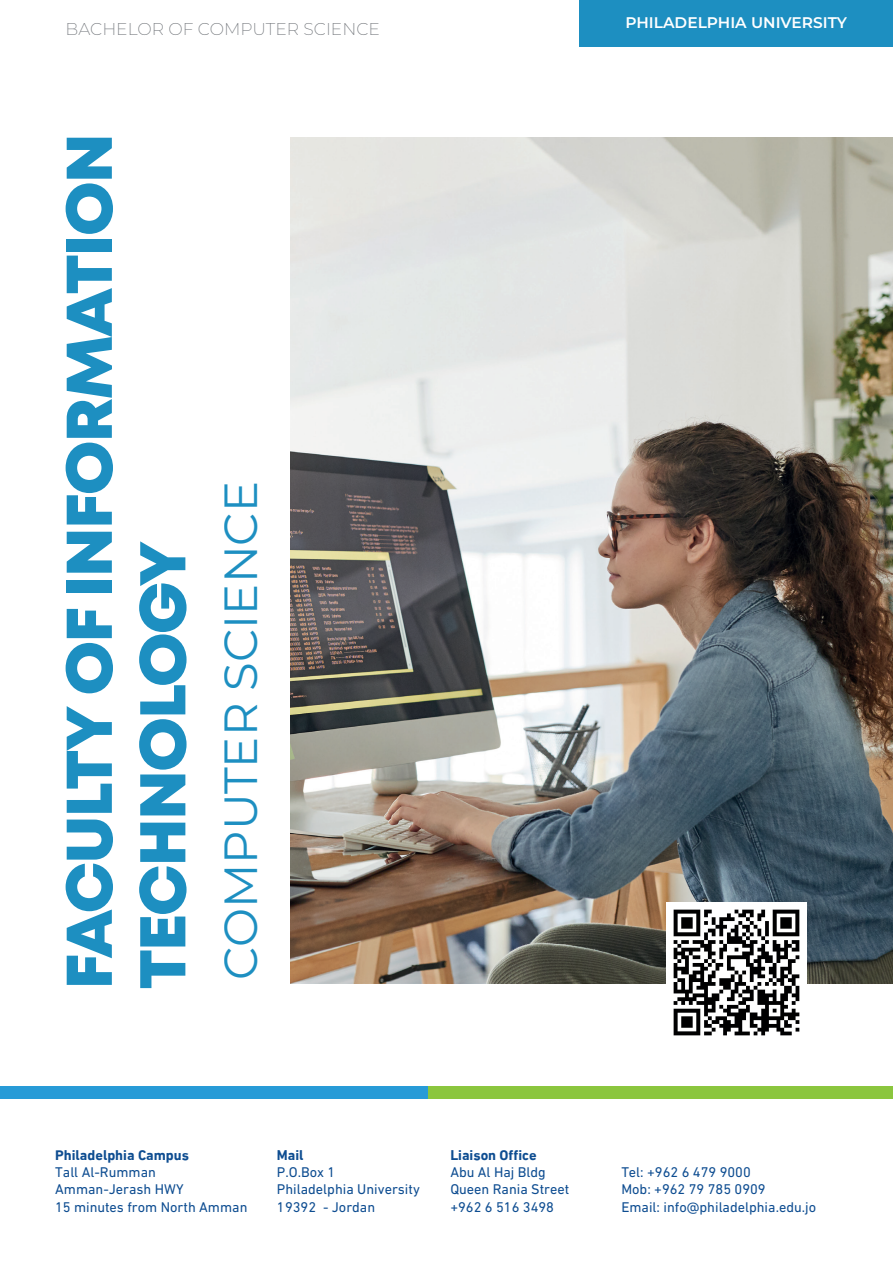
<style>
.page{position:relative;width:893px;height:1263px;background:#fff}
.page>*{position:absolute;margin:0;border:0;box-sizing:border-box;transform-origin:0 0}
.t1{font:800 64.5px/73.5px "Mont Demo";letter-spacing:-.025em;color:#1d8fc1}
.t2{font:46.5px "Montserrat";color:#1d8fc1}
.t3{font:200 17.1px "Montserrat";color:#6c7075}
.t4{font:600 15.45px "Montserrat";color:#fff}
.t5{font:14.4px/17.2px "DIN Next Arabic";color:#0e4d91}
.t6{font:700 14.4px "DIN Next LT Arabic";color:#0e4d91}
</style>
<div class="page">
<div style="left:0;top:1086px;width:893px;height:12px;background:#8bc63e"></div>
<div style="left:0;top:1086px;width:428px;height:12px;background:#279bd7"></div>
<div style="left:579px;top:0;width:314px;height:47px;background:#1d8fc1"></div>
<img style="left:290px;top:138px;width:603px;height:845px">
<img style="left:666px;top:903px;width:140px;height:133px">
<p class="t3" style="left:66px;top:17px;width:316px">BACHELOR OF COMPUTER SCIENCE</p>
<h1 class="t1" style="left:56px;top:989px;width:857px;rotate:-90deg">FACULTY OF INFORMATION<br>TECHNOLOGY</h1>
<h2 class="t2" style="left:210px;top:980px;width:500px;rotate:-90deg">COMPUTER SCIENCE</h2>
<p class="t4" style="left:625px;top:11px;width:223px">PHILADELPHIA UNIVERSITY</p>
<p class="t6" style="left:55px;top:1146px;width:135px">Philadelphia Campus</p>
<p class="t5" style="left:55px;top:1163px;width:194px">Tall Al-Rumman<br>Amman-Jerash HWY<br>15 minutes from North Amman</p>
<p class="t6" style="left:277px;top:1146px;width:28px">Mail</p>
<p class="t5" style="left:277px;top:1163px;width:144px">P.O.Box 1<br>Philadelphia University<br>19392 - Jordan</p>
<p class="t6" style="left:450px;top:1146px;width:88px">Liaison Office</p>
<p class="t5" style="left:450px;top:1163px;width:120px">Abu Al Haj Bldg<br>Queen Rania Street +962 6 516 3498</p>
<p class="t5" style="left:621px;top:1163px;width:196px">Tel: +962 6 479 9000<br>Mob: +962 79 785 0909<br>Email: info@philadelphia.edu.jo</p>
</div>
